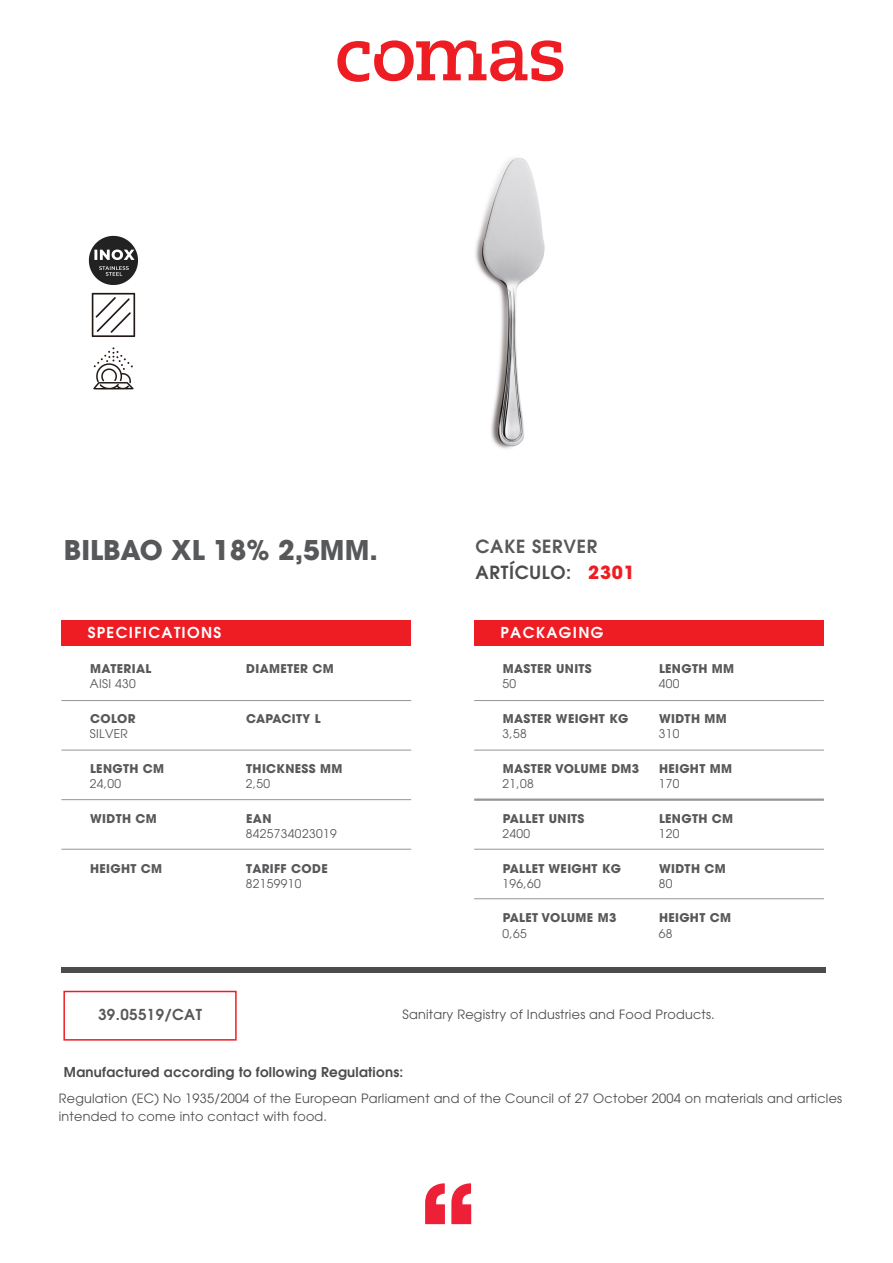
<style>
.page{position:relative;width:893px;height:1263px;background:#fff}
.page>*{position:absolute;margin:0;border:0;box-sizing:border-box;transform-origin:0 0}
.t1{font:700 27px "Avant Garde";color:#57585a}
.t2{font:600 18px/25.7px "Avant Garde";letter-spacing:.04em;color:#57585a}
.t3{font:600 15px "Avant Garde";letter-spacing:.09em;color:#fff}
.t4{font:600 15px "Avant Garde";letter-spacing:.03em;color:#57585a}
.t5{font:600 13.5px "Avant Garde";letter-spacing:.02em;color:#4b4c4d}
.t6{font:12.75px/18px "Avant Garde";letter-spacing:.02em;color:#4b4c4d}
.t7{font:700 12px "Avant Garde";letter-spacing:.03em;color:#57585a}
.t8{font:12px "Avant Garde";letter-spacing:.03em;color:#57585a}
.s1{color:#4b4c4d}
.s2{font-weight:700;color:#ee1d23}
</style>
<div class="page">
<svg style="left:425px;top:1183px;width:20px;height:41px"></svg>
<svg style="left:451px;top:1183px;width:20px;height:41px"></svg>
<svg style="left:337px;top:40px;width:226px;height:42px"></svg>
<div style="left:61px;top:620px;width:350px;height:25px;background:#ee1d23"></div>
<div style="left:61px;top:967px;width:765px;height:6px;background:#4b4c4d"></div>
<hr style="left:61px;top:700px;width:350px;height:1px;background:#939598">
<hr style="left:61px;top:750px;width:350px;height:1px;background:#939598">
<hr style="left:61px;top:799px;width:350px;height:1px;background:#939598">
<hr style="left:61px;top:849px;width:350px;height:1px;background:#939598">
<div style="left:474px;top:620px;width:350px;height:25px;background:#ee1d23"></div>
<hr style="left:474px;top:700px;width:350px;height:1px;background:#939598">
<hr style="left:474px;top:750px;width:350px;height:1px;background:#939598">
<hr style="left:474px;top:798px;width:350px;height:3px;background:#939598">
<hr style="left:474px;top:849px;width:350px;height:1px;background:#939598">
<hr style="left:474px;top:898px;width:350px;height:1px;background:#939598">
<div style="left:63px;top:991px;width:174px;height:49px;border:2px solid #ee1d23"></div>
<img style="left:88px;top:235px;width:50px;height:155px">
<img style="left:475px;top:158px;width:70px;height:291px">
<h1 class="t1" style="left:64px;top:532px;width:315px">BILBAO XL 18% 2,5MM.</h1>
<h2 class="t2" style="left:475px;top:533px;width:161px">CAKE SERVER<br><span class="s1">ARTÍCULO:</span> <span class="s2">2301</span></h2>
<p class="t3" style="left:88px;top:623px;width:135px">SPECIFICATIONS</p>
<p class="t7" style="left:90px;top:661px;width:63px">MATERIAL</p>
<p class="t7" style="left:246px;top:661px;width:89px">DIAMETER CM</p>
<p class="t3" style="left:500px;top:623px;width:104px">PACKAGING</p>
<p class="t7" style="left:503px;top:661px;width:91px">MASTER UNITS</p>
<p class="t7" style="left:659px;top:661px;width:77px">LENGTH MM</p>
<p class="t8" style="left:90px;top:677px;width:48px">AISI 430</p>
<p class="t8" style="left:502px;top:677px;width:15px">50</p>
<p class="t8" style="left:659px;top:677px;width:22px">400</p>
<p class="t7" style="left:90px;top:711px;width:47px">COLOR</p>
<p class="t7" style="left:246px;top:711px;width:76px">CAPACITY L</p>
<p class="t7" style="left:503px;top:711px;width:127px">MASTER WEIGHT KG</p>
<p class="t7" style="left:659px;top:711px;width:69px">WIDTH MM</p>
<p class="t8" style="left:90px;top:727px;width:40px">SILVER</p>
<p class="t8" style="left:502px;top:727px;width:26px">3,58</p>
<p class="t8" style="left:659px;top:727px;width:22px">310</p>
<p class="t7" style="left:90px;top:761px;width:76px">LENGTH CM</p>
<p class="t7" style="left:246px;top:761px;width:98px">THICKNESS MM</p>
<p class="t7" style="left:503px;top:761px;width:138px">MASTER VOLUME DM3</p>
<p class="t7" style="left:659px;top:761px;width:75px">HEIGHT MM</p>
<p class="t8" style="left:90px;top:777px;width:33px">24,00</p>
<p class="t8" style="left:246px;top:776px;width:26px">2,50</p>
<p class="t8" style="left:246px;top:826px;width:92px">8425734023019</p>
<p class="t7" style="left:90px;top:810px;width:68px">WIDTH CM</p>
<p class="t7" style="left:246px;top:810px;width:27px">EAN</p>
<p class="t8" style="left:502px;top:777px;width:33px">21,08</p>
<p class="t8" style="left:502px;top:826px;width:29px">2400</p>
<p class="t7" style="left:503px;top:810px;width:83px">PALLET UNITS</p>
<p class="t8" style="left:659px;top:777px;width:22px">170</p>
<p class="t7" style="left:659px;top:810px;width:76px">LENGTH CM</p>
<p class="t8" style="left:659px;top:826px;width:22px">120</p>
<p class="t7" style="left:90px;top:860px;width:74px">HEIGHT CM</p>
<p class="t7" style="left:246px;top:860px;width:83px">TARIFF CODE</p>
<p class="t7" style="left:503px;top:860px;width:120px">PALLET WEIGHT KG</p>
<p class="t7" style="left:659px;top:860px;width:68px">WIDTH CM</p>
<p class="t8" style="left:246px;top:876px;width:57px">82159910</p>
<p class="t8" style="left:502px;top:876px;width:40px">196,60</p>
<p class="t8" style="left:502px;top:926px;width:26px">0,65</p>
<p class="t7" style="left:503px;top:910px;width:115px">PALET VOLUME M3</p>
<p class="t8" style="left:659px;top:876px;width:15px">80</p>
<p class="t7" style="left:659px;top:910px;width:74px">HEIGHT CM</p>
<p class="t8" style="left:659px;top:926px;width:15px">68</p>
<p class="t4" style="left:98px;top:1005px;width:105px">39.05519/CAT</p>
<p class="t6" style="left:402px;top:1006px;width:314px">Sanitary Registry of Industries and Food Products.</p>
<p class="t5" style="left:64px;top:1063px;width:341px">Manufactured according to following Regulations:</p>
<p class="t6" style="left:59px;top:1090px;width:785px">Regulation (EC) No 1935/2004 of the European Parliament and of the Council of 27 October 2004 on materials and articles intended to come into contact with food.</p>
</div>
